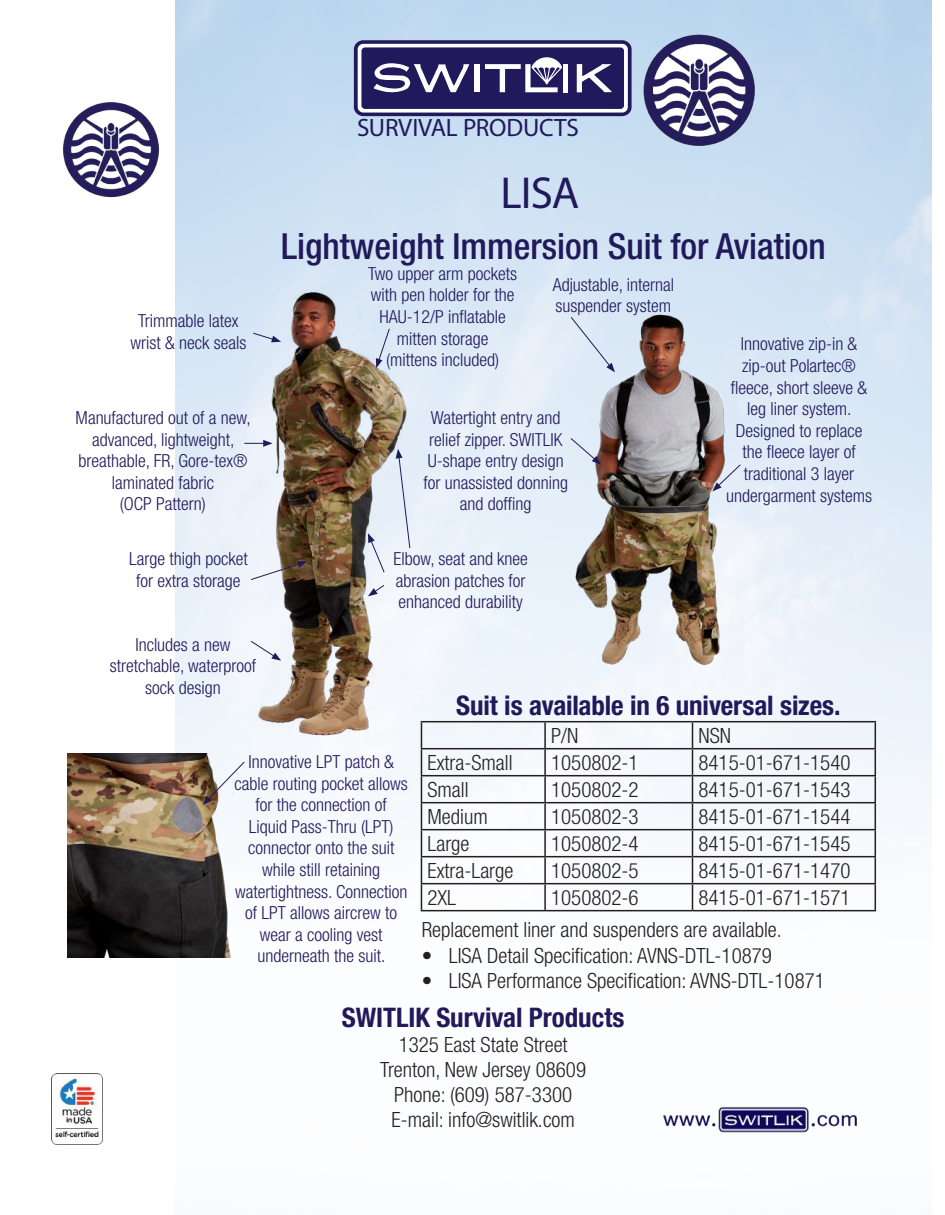
<style>
.page{position:relative;width:945px;height:1215px;background:#fff}
.page>*{position:absolute;margin:0;border:0;box-sizing:border-box;transform-origin:0 0}
.t1{font:45px "Myriad Pro";color:#20195a}
.t2{font:500 condensed 36px "Helvetica Neue LT Std";color:#20195a}
.t3{font:700 condensed 27px "Helvetica Neue LT Std";letter-spacing:-.005em;color:#20195a}
.t4{font:25.2px "Myriad Pro";letter-spacing:-.01em;color:#20195a}
.t5{font:300 condensed 21px/25.2px "Helvetica Neue LT Std";color:#241f1f;text-align:center}
.t6{font:300 condensed 18px/21.6px "Helvetica Neue LT Std";color:#20195a;text-align:center}
</style>
<div class="page">
<img style="left:662px;top:1106px;width:195px;height:27px">
<img style="left:52px;top:1073px;width:51px;height:71px">
<svg style="left:354px;top:40px;width:278px;height:76px"></svg>
<img style="left:640px;top:32px;width:117px;height:116px">
<hr style="left:421px;top:721px;width:124px;height:1px;background:#241f1f">
<hr style="left:545px;top:721px;width:148px;height:1px;background:#241f1f">
<hr style="left:544px;top:722px;width:2px;height:26px;background:#241f1f">
<hr style="left:693px;top:721px;width:183px;height:1px;background:#241f1f">
<hr style="left:421px;top:748px;width:124px;height:1px;background:#241f1f">
<hr style="left:545px;top:748px;width:148px;height:1px;background:#241f1f">
<hr style="left:544px;top:749px;width:2px;height:26px;background:#241f1f">
<hr style="left:693px;top:748px;width:183px;height:1px;background:#241f1f">
<hr style="left:421px;top:775px;width:124px;height:1px;background:#241f1f">
<hr style="left:545px;top:775px;width:148px;height:1px;background:#241f1f">
<hr style="left:544px;top:776px;width:2px;height:26px;background:#241f1f">
<hr style="left:693px;top:775px;width:183px;height:1px;background:#241f1f">
<hr style="left:421px;top:802px;width:124px;height:1px;background:#241f1f">
<hr style="left:545px;top:802px;width:148px;height:1px;background:#241f1f">
<hr style="left:544px;top:803px;width:2px;height:26px;background:#241f1f">
<hr style="left:693px;top:802px;width:183px;height:1px;background:#241f1f">
<hr style="left:421px;top:829px;width:124px;height:1px;background:#241f1f">
<hr style="left:545px;top:829px;width:148px;height:1px;background:#241f1f">
<hr style="left:544px;top:830px;width:2px;height:26px;background:#241f1f">
<hr style="left:693px;top:829px;width:183px;height:1px;background:#241f1f">
<hr style="left:421px;top:856px;width:124px;height:1px;background:#241f1f">
<hr style="left:545px;top:856px;width:148px;height:1px;background:#241f1f">
<hr style="left:544px;top:857px;width:2px;height:26px;background:#241f1f">
<hr style="left:693px;top:856px;width:183px;height:1px;background:#241f1f">
<hr style="left:421px;top:883px;width:124px;height:1px;background:#241f1f">
<svg style="left:421px;top:812px;width:1px;height:98px"></svg>
<hr style="left:545px;top:883px;width:148px;height:1px;background:#241f1f">
<hr style="left:544px;top:884px;width:2px;height:26px;background:#241f1f">
<hr style="left:693px;top:883px;width:183px;height:1px;background:#241f1f">
<svg style="left:692px;top:722px;width:1px;height:188px"></svg>
<svg style="left:875px;top:722px;width:1px;height:188px"></svg>
<hr style="left:421px;top:910px;width:124px;height:1px;background:#241f1f">
<hr style="left:545px;top:910px;width:148px;height:1px;background:#241f1f">
<hr style="left:693px;top:910px;width:183px;height:1px;background:#241f1f">
<img style="left:63px;top:102px;width:97px;height:96px">
<img style="left:519px;top:272px;width:277px;height:415px">
<img style="left:175px;top:254px;width:318px;height:558px">
<svg style="left:252px;top:332px;width:29px;height:10px"></svg>
<svg style="left:244px;top:440px;width:29px;height:7px"></svg>
<svg style="left:250px;top:561px;width:57px;height:20px"></svg>
<svg style="left:368px;top:584px;width:17px;height:12px"></svg>
<svg style="left:368px;top:533px;width:17px;height:40px"></svg>
<svg style="left:396px;top:449px;width:15px;height:100px"></svg>
<svg style="left:376px;top:328px;width:14px;height:40px"></svg>
<img style="left:68px;top:753px;width:306px;height:205px">
<svg style="left:250px;top:640px;width:31px;height:21px"></svg>
<svg style="left:202px;top:761px;width:43px;height:44px"></svg>
<div style="left:570px;top:316px;width:45px;height:56px;background:#dde9f6"></div>
<svg style="left:570px;top:437px;width:31px;height:28px"></svg>
<svg style="left:712px;top:464px;width:29px;height:27px"></svg>
<h3 class="t4" style="left:357px;top:112px;width:223px">SURVIVAL PRODUCTS</h3>
<p class="t6" style="left:130px;top:310px;width:117px">Trimmable latex wrist &amp; neck seals</p>
<p class="t6" style="left:76px;top:407px;width:177px">Manufactured out of a new, advanced, lightweight, breathable, FR, Gore-tex® laminated fabric<br>(OCP Pattern)</p>
<p class="t6" style="left:129px;top:548px;width:120px">Large thigh pocket for extra storage</p>
<h1 class="t1" style="left:501px;top:166px;width:80px">LISA</h1>
<h2 class="t2" style="left:281px;top:224px;width:546px">Lightweight Immersion Suit for Aviation</h2>
<p class="t6" style="left:368px;top:263px;width:150px">Two upper arm pockets with pen holder for the<br>HAU-12/P inflatable mitten storage<br>(mittens included)</p>
<p class="t6" style="left:553px;top:273px;width:123px;text-align:left">Adjustable, internal suspender system</p>
<p class="t6" style="left:726px;top:333px;width:147px">Innovative zip-in &amp; zip-out Polartec® fleece, short sleeve &amp; leg liner system.<br>Designed to replace the fleece layer of traditional 3 layer undergarment systems</p>
<p class="t6" style="left:423px;top:407px;width:146px">Watertight entry and relief zipper. SWITLIK<br>U-shape entry design for unassisted donning and doffing</p>
<p class="t6" style="left:393px;top:548px;width:136px;text-align:left">Elbow, seat and knee abrasion patches for enhanced durability</p>
<p class="t6" style="left:110px;top:633px;width:148px">Includes a new stretchable, waterproof sock design</p>
<p class="t6" style="left:235px;top:751px;width:175px">Innovative LPT patch &amp; cable routing pocket allows for the connection of<br>Liquid Pass-Thru (LPT) connector onto the suit while still retaining watertightness. Connection of LPT allows aircrew to wear a cooling vest underneath the suit.</p>
<h3 class="t3" style="left:456px;top:689px;width:386px">Suit is available in 6 universal sizes.</h3>
<p class="t5" style="left:551px;top:723px;width:29px">P/N</p>
<p class="t5" style="left:699px;top:723px;width:34px">NSN</p>
<p class="t5" style="left:427px;top:750px;width:87px">Extra-Small</p>
<p class="t5" style="left:551px;top:750px;width:89px">1050802-1</p>
<p class="t5" style="left:699px;top:750px;width:154px">8415-01-671-1540</p>
<p class="t5" style="left:427px;top:776px;width:43px">Small</p>
<p class="t5" style="left:551px;top:776px;width:89px">1050802-2</p>
<p class="t5" style="left:699px;top:776px;width:154px">8415-01-671-1543</p>
<p class="t5" style="left:427px;top:803px;width:62px">Medium</p>
<p class="t5" style="left:551px;top:803px;width:89px">1050802-3</p>
<p class="t5" style="left:699px;top:803px;width:154px">8415-01-671-1544</p>
<p class="t5" style="left:427px;top:830px;width:44px">Large</p>
<p class="t5" style="left:551px;top:830px;width:89px">1050802-4</p>
<p class="t5" style="left:699px;top:830px;width:154px">8415-01-671-1545</p>
<p class="t5" style="left:427px;top:857px;width:87px">Extra-Large</p>
<p class="t5" style="left:551px;top:857px;width:89px">1050802-5</p>
<p class="t5" style="left:699px;top:857px;width:154px">8415-01-671-1470</p>
<p class="t5" style="left:427px;top:884px;width:30px">2XL</p>
<p class="t5" style="left:551px;top:884px;width:89px">1050802-6</p>
<p class="t5" style="left:699px;top:884px;width:154px">8415-01-671-1571</p>
<p class="t5" style="left:422px;top:917px;width:362px">Replacement liner and suspenders are available.</p>
<p class="t5" style="left:422px;top:943px;width:352px">• LISA Detail Specification: AVNS-DTL-10879</p>
<p class="t5" style="left:422px;top:968px;width:405px">• LISA Performance Specification: AVNS-DTL-10871</p>
<h3 class="t3" style="left:342px;top:1001px;width:284px">SWITLIK Survival Products</h3>
<p class="t5" style="left:380px;top:1032px;width:207px">1325 East State Street<br>Trenton, New Jersey 08609<br>Phone: (609) 587-3300<br>E-mail: info@switlik.com</p>
</div>
